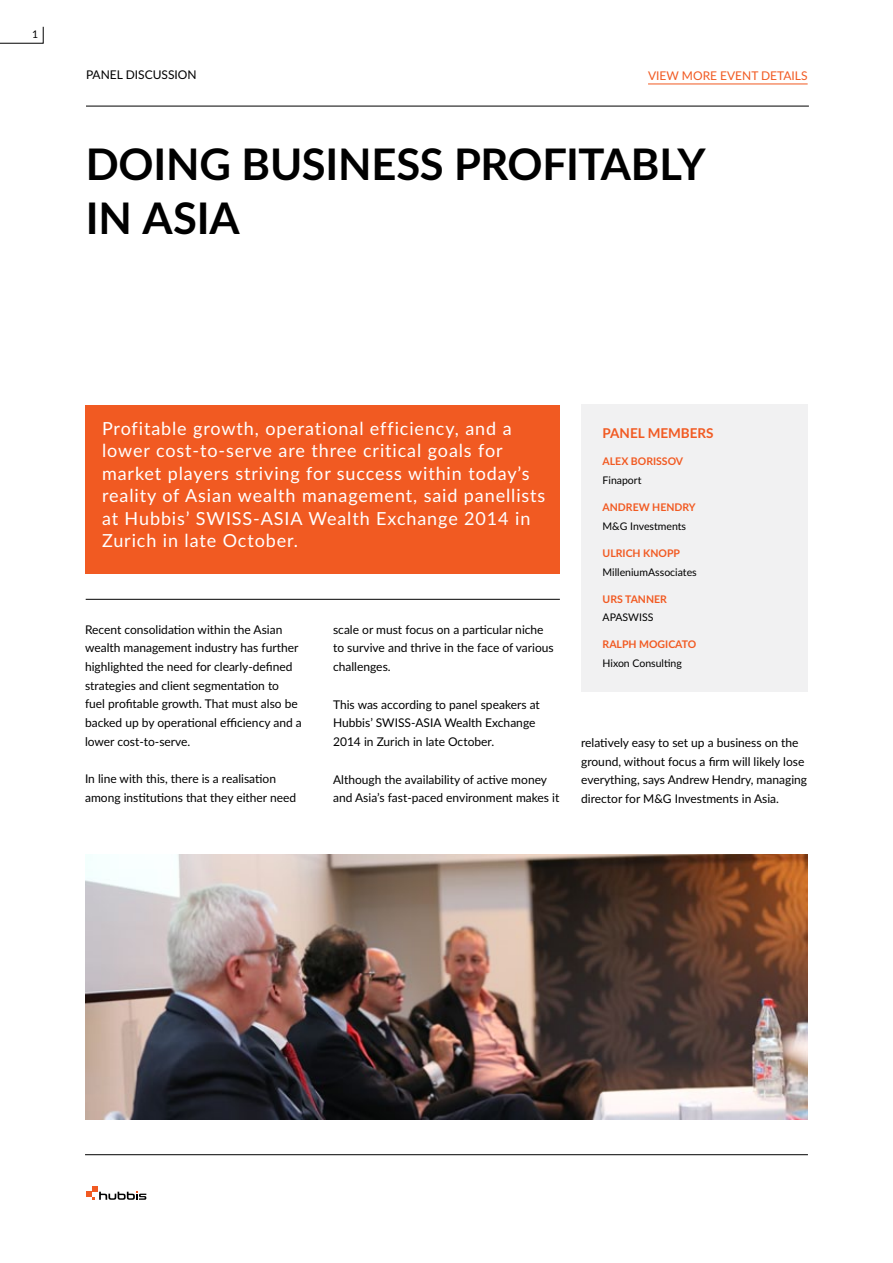
<style>
.page{position:relative;width:893px;height:1263px;background:#fff}
.page>*{position:absolute;margin:0;border:0;box-sizing:border-box;transform-origin:0 0}
.t1{font:700 43.5px "Lato";letter-spacing:-.005em;color:#000}
.t2{font:18px/22.5px "Lato";letter-spacing:.05em;color:#fff}
.t3{font:700 13.5px "Lato";color:#f15a22}
.t4{font:12px/18.8px "Lato";color:#000}
.t5{font:12px "Lato";color:#f15a22}
.t6{font:10.5px "Lato";color:#000}
.t7{font:700 10.5px "Lato";color:#f15a22}
</style>
<div class="page">
<hr style="left:86px;top:106px;width:723px;height:1px;background:#000">
<svg style="left:86px;top:1186px;width:60px;height:14px"></svg>
<hr style="left:85px;top:1154px;width:723px;height:1px;background:#000">
<svg style="left:0;top:26px;width:44px;height:18px"></svg>
<div style="left:582px;top:404px;width:226px;height:287px;background:#f1f1f2"></div>
<div style="left:86px;top:406px;width:474px;height:168px;background:#f15a22"></div>
<hr style="left:86px;top:599px;width:474px;height:1px;background:#000">
<img style="left:85px;top:854px;width:722px;height:266px">
<hr style="left:648px;top:84px;width:160px;height:1px;background:#f15a22">
<p class="t6" style="left:32px;top:26px;width:8px">1</p>
<p class="t4" style="left:86px;top:65px;width:112px">PANEL DISCUSSION</p>
<p class="t5" style="left:648px;top:67px;width:161px">VIEW MORE EVENT DETAILS</p>
<h1 class="t1" style="left:86px;top:132px;width:184px">DOING BUS</h1>
<h1 class="t1" style="left:325px;top:132px;width:39px">INESS</h1>
<h1 class="t1" style="left:454px;top:132px;width:151px">PROFITABL</h1>
<h1 class="t1" style="left:677px;top:132px;width:30px">Y</h1>
<h1 class="t1" style="left:86px;top:186px;width:147px">IN ASIA</h1>
<p class="t2" style="left:102px;top:416px;width:445px">Profitable growth, operational efficiency, and a lower cost-to-serve are three critical goals for market players striving for success within today’s reality of Asian wealth management, said panellists at Hubbis’ SWISS-ASIA Wealth Exchange 2014 in Zurich in late October.</p>
<p class="t4" style="left:85px;top:619px;width:218px">Recent consolidation within the Asian wealth management industry has further highlighted the need for clearly-defined strategies and client segmentation to fuel profitable growth. That must also be backed up by operational efficiency and a lower cost-to-serve.</p>
<p class="t4" style="left:85px;top:769px;width:213px">In line with this, there is a realisation among institutions that they either need</p>
<p class="t4" style="left:333px;top:619px;width:222px">scale or must focus on a particular niche to survive and thrive in the face of various challenges.</p>
<p class="t4" style="left:333px;top:694px;width:208px">This was according to panel speakers at<br>Hubbis’ SWISS-ASIA Wealth Exchange<br>2014 in Zurich in late October.</p>
<p class="t4" style="left:333px;top:769px;width:228px">Although the availability of active money and Asia’s fast-paced environment makes it</p>
<p class="t3" style="left:603px;top:423px;width:113px">PANEL MEMBERS</p>
<p class="t7" style="left:603px;top:454px;width:82px">ALEX BORISSOV</p>
<p class="t6" style="left:603px;top:473px;width:40px">Finaport</p>
<p class="t7" style="left:603px;top:499px;width:95px">ANDREW HEN DRY</p>
<p class="t6" style="left:603px;top:518px;width:85px">M&amp;G Investments</p>
<p class="t7" style="left:603px;top:545px;width:72px">ULRICH KNOPP</p>
<p class="t6" style="left:603px;top:564px;width:96px">MilleniumAssociates</p>
<p class="t7" style="left:603px;top:591px;width:37px">URS TANNER</p>
<p class="t6" style="left:603px;top:610px;width:52px">APASWISS</p>
<p class="t7" style="left:603px;top:637px;width:15px">RALPH</p>
<p class="t7" style="left:639px;top:637px;width:59px">MOGICATO</p>
<p class="t6" style="left:603px;top:656px;width:81px">Hixon Consulting</p>
<p class="t4" style="left:581px;top:732px;width:227px">relatively easy to set up a business on the ground, without focus a firm will likely lose everything, says Andrew Hendry, managing director for M&amp;G Investments in Asia.</p>
</div>
